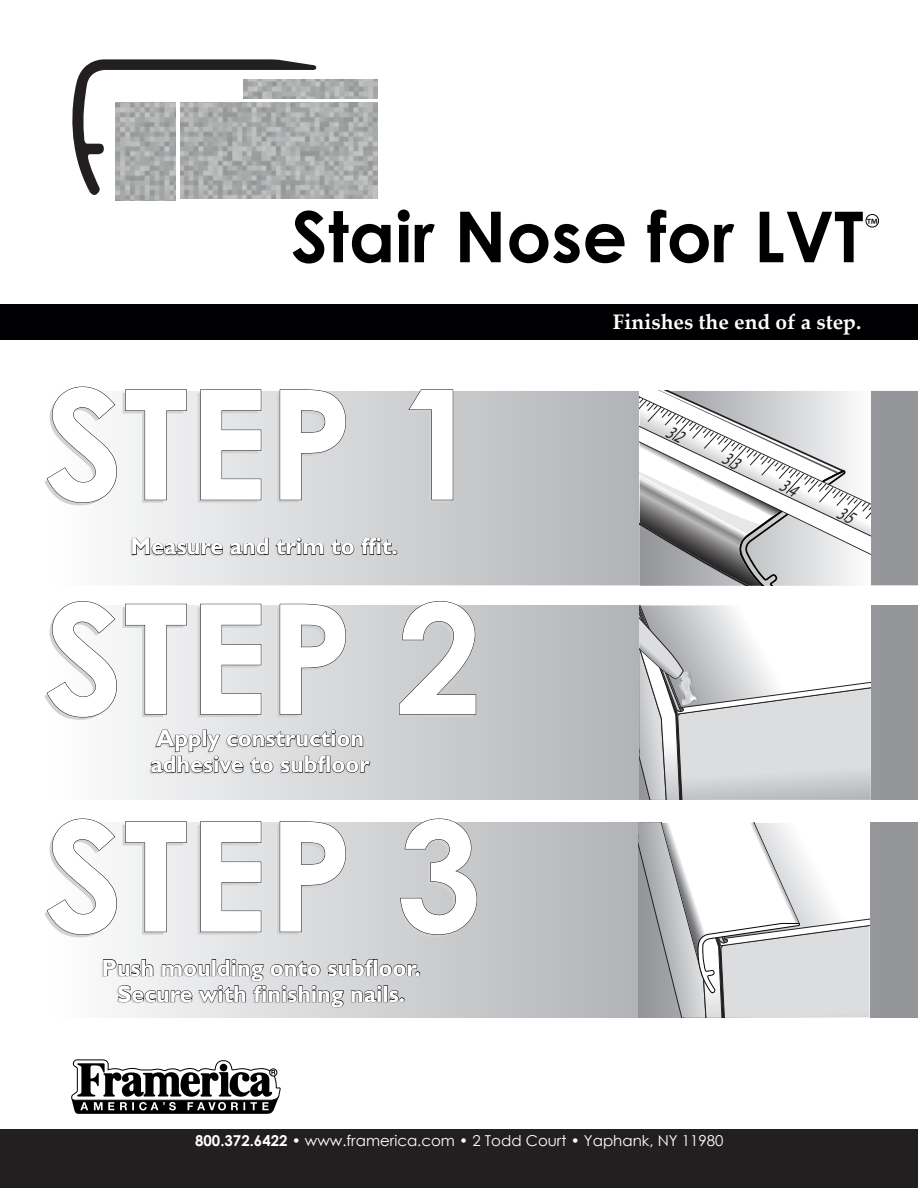
<style>
.page{position:relative;width:918px;height:1188px;background:#fff}
.page>*{position:absolute;margin:0;border:0;box-sizing:border-box;transform-origin:0 0}
.t1{font:700 153px/216px "Century Gothic";color:#d1d2d4;text-align:justify}
.t2{font:700 70.35px "Century Gothic";color:#000002}
.t3{font:700 23.4px/26.1px "Gill Sans";color:#fff;text-align:center}
.t4{font:700 21px "Palatino Linotype";color:#fff}
.t5{font:18px "Myriad Pro";color:#000002}
.t6{font:15px "Century Gothic";color:#fff}
.s1{font-weight:700}
</style>
<div class="page">
<div style="left:0;top:1129px;width:918px;height:59px;background:#231f20"></div>
<div style="left:0;top:304px;width:918px;height:36px;background:#000002"></div>
<svg style="left:71px;top:1059px;width:210px;height:55px"></svg>
<svg style="left:118px;top:823px;width:800px;height:194px;background:#c1c3c5"></svg>
<svg style="left:118px;top:605px;width:800px;height:195px;background:#c3c4c7"></svg>
<svg style="left:640px;top:605px;width:231px;height:195px"></svg>
<div style="left:866px;top:214px;width:13px;height:13px;border:1px solid #000002;border-radius:50%"></div>
<svg style="left:118px;top:391px;width:800px;height:194px;background:#c6c7c9"></svg>
<svg style="left:46px;top:386px;width:71px;height:117px"></svg>
<svg style="left:125px;top:389px;width:62px;height:111px"></svg>
<svg style="left:200px;top:389px;width:62px;height:111px;background:#d6d7d9"></svg>
<svg style="left:279px;top:389px;width:67px;height:111px;background:#d0d1d3"></svg>
<svg style="left:408px;top:389px;width:45px;height:111px;background:#c2c3c5"></svg>
<svg style="left:46px;top:601px;width:71px;height:117px"></svg>
<svg style="left:125px;top:604px;width:62px;height:111px"></svg>
<svg style="left:200px;top:604px;width:62px;height:111px;background:#d6d7d9"></svg>
<svg style="left:279px;top:604px;width:67px;height:111px;background:#d0d0d2"></svg>
<svg style="left:398px;top:601px;width:78px;height:114px;background:#c3c4c6"></svg>
<svg style="left:46px;top:818px;width:71px;height:117px"></svg>
<svg style="left:125px;top:821px;width:62px;height:111px"></svg>
<svg style="left:200px;top:821px;width:62px;height:111px;background:#d6d7d9"></svg>
<svg style="left:279px;top:821px;width:67px;height:111px;background:#d0d0d2"></svg>
<svg style="left:400px;top:818px;width:77px;height:117px;background:#c3c3c5"></svg>
<svg style="left:638px;top:823px;width:231px;height:194px"></svg>
<img style="left:316px;top:80px;width:62px;height:18px">
<img style="left:115px;top:196px;width:61px;height:4px">
<img style="left:180px;top:102px;width:198px;height:97px">
<svg style="left:72px;top:59px;width:244px;height:137px"></svg>
<svg style="left:103px;top:959px;width:318px;height:49px;background:#bdbdbf"></svg>
<svg style="left:132px;top:537px;width:91px;height:18px"></svg>
<svg style="left:230px;top:538px;width:39px;height:17px"></svg>
<svg style="left:276px;top:537px;width:48px;height:18px"></svg>
<svg style="left:331px;top:539px;width:24px;height:16px"></svg>
<svg style="left:361px;top:537px;width:37px;height:18px"></svg>
<svg style="left:151px;top:729px;width:220px;height:44px;background:#bababb"></svg>
<svg style="left:640px;top:391px;width:231px;height:195px"></svg>
<h2 class="t2" style="left:291px;top:183px;width:574px">Stair Nose for LVT</h2>
<p class="t5" style="left:866px;top:213px;width:13px">™</p>
<h1 class="t1" style="left:41px;top:332px;width:439px">STEP 1<br>STEP 2<br>STEP 3</h1>
<p class="t3" style="left:102px;top:955px;width:321px">Push moulding onto subfloor.<br>Secure with finishing nails.</p>
<p class="t3" style="left:131px;top:534px;width:269px">Measure and trim to ffit.</p>
<p class="t3" style="left:150px;top:726px;width:221px;text-align:left">Apply construction adhesive to subfloor</p>
<p class="t4" style="left:613px;top:307px;width:250px">Finishes the end of a step.</p>
<p class="t6" style="left:195px;top:1130px;width:530px"><span class="s1">800.372.6422</span> • www.framerica.com • 2 Todd Court • Yaphank, NY 11980</p>
</div>
